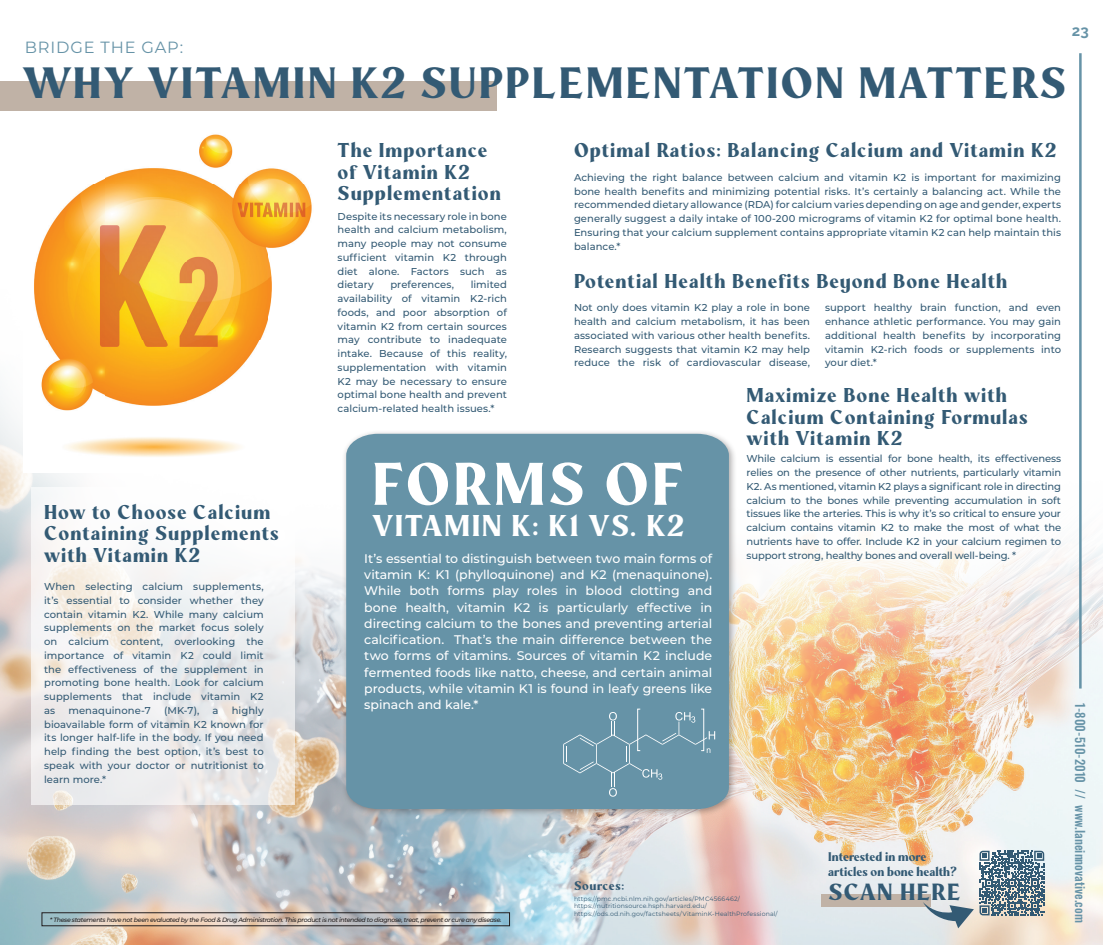
<style>
.page{position:relative;width:1103px;height:945px;background:#fff}
.page>*{position:absolute;margin:0;border:0;box-sizing:border-box;transform-origin:0 0}
.t1{font:900 60px "Mondia";letter-spacing:.05em;color:#fff}
.t2{font:900 43.75px "Mondia";letter-spacing:.05em;color:#335a74}
.t3{font:900 30px "Mondia";letter-spacing:.05em;color:#fff}
.t4{font:900 23.38px "Mondia";letter-spacing:.05em;color:#335a74}
.t5{font:900 20px/21.5px "Mondia";letter-spacing:.05em;color:#335a74}
.t6{font:16.25px "Montserrat";letter-spacing:.05em;color:#6693a7}
.t7{font:700 15px "Raleway";color:#6693a7}
.t8{font:500 12.5px/16.2px "Montserrat";letter-spacing:-.005em;color:#fff;text-align:justify}
.t9{font:500 12.5px "Oswald";color:#6693a7}
.t10{font:900 12.5px/15px "Mondia";color:#335a74}
.t11{font:900 12.5px "Mondia";letter-spacing:.045em;color:#335a74}
.t12{font:500 10px/13.8px "Montserrat";letter-spacing:.005em;color:#335a74;text-align:justify}
.t13{font:6.25px/7.5px "Montserrat";letter-spacing:.015em;color:#335a74}
.t14{font:italic 500 6.25px "Montserrat";letter-spacing:-.05em;color:#231f20}
</style>
<div class="page">
<img style="left:0;top:289px;width:1102px;height:656px">
<img style="left:24px;top:134px;width:338px;height:338px">
<svg style="left:31px;top:487px;width:263px;height:318px;fill:#f2f0f1"></svg>
<div style="left:342px;top:429px;width:395px;height:389px;background:#231f20;opacity:.38"></div>
<div style="left:346px;top:434px;width:383px;height:375px;background:#6693a7"></div>
<div style="left:700px;top:709px;width:4px;height:42px;border:1px solid #fff"></div>
<div style="left:637px;top:709px;width:3px;height:42px;border:1px solid #fff"></div>
<svg style="left:563px;top:712px;width:152px;height:85px;background:#6d98ab"></svg>
<div style="left:821px;top:894px;width:110px;height:12px;background:#c0b2a6"></div>
<svg style="left:979px;top:851px;width:65px;height:64px;background:#758c9a"></svg>
<svg style="left:923px;top:902px;width:50px;height:26px"></svg>
<div style="left:42px;top:912px;width:468px;height:14px;border:1px solid #231f20"></div>
<hr style="left:1079px;top:53px;width:2px;height:636px;background:#6693a7">
<div style="left:0;top:81px;width:497px;height:30px;background:#c0b2a6"></div>
<h3 class="t6" style="left:25px;top:36px;width:160px">BRIDGE THE GAP:</h3>
<h2 class="t2" style="left:22px;top:55px;width:1045px">WHY VITAMIN K2 SUPPLEMENTATION MATTERS</h2>
<h3 class="t7" style="left:1071px;top:22px;width:18px">23</h3>
<h3 class="t5" style="left:44px;top:501px;width:236px">How to Choose Calcium<br>Containing Supplements with Vitamin K2</h3>
<p class="t12" style="left:44px;top:579px;width:221px">When selecting calcium supplements, it’s essential to consider whether they contain vitamin K2. While many calcium supplements on the market focus solely on calcium content, overlooking the importance of vitamin K2 could limit the effectiveness of the supplement in promoting bone health. Look for calcium supplements that include vitamin K2 as</p>
<p class="t12" style="left:44px;top:703px;width:221px;text-indent:188px">highly bioavailable form of vitamin K2 known for its longer half-life in the body. If you need help finding the best option, it’s best to speak with your doctor or nutritionist to learn more.*</p>
<p class="t12" style="left:68px;top:703px;width:84px">menaquinone-7</p>
<p class="t12" style="left:164px;top:703px;width:37px">(MK-7),</p>
<p class="t12" style="left:213px;top:703px;width:7px">a</p>
<h3 class="t5" style="left:338px;top:140px;width:165px">The Importance of Vitamin K2<br>Supplementation</h3>
<h3 class="t5" style="left:574px;top:140px;width:484px">Optimal Ratios: Balancing Calcium and Vitamin K2</h3>
<p class="t12" style="left:574px;top:170px;width:488px">Achieving the right balance between calcium and vitamin K2 is important for maximizing bone health benefits and minimizing potential risks. It’s certainly a balancing act. While the recommended dietary allowance (RDA) for calcium varies depending on age and gender, experts generally suggest a daily intake of 100-200 micrograms of vitamin K2 for optimal bone health.<br>Ensuring that your calcium supplement contains appropriate vitamin K2 can help maintain this balance.*</p>
<p class="t12" style="left:338px;top:209px;width:171px">Despite its necessary role in bone health and calcium metabolism, many people may not consume sufficient vitamin K2 through diet alone. Factors such as dietary</p>
<h3 class="t5" style="left:574px;top:270px;width:435px">Potential Health Benefits Beyond Bone Health</h3>
<p class="t12" style="left:338px;top:278px;width:171px;text-indent:133px">limited availability of vitamin K2-rich foods, and poor absorption of vitamin K2 from certain sources may contribute to inadequate intake. Because of this reality, supplementation with vitamin K2 may be necessary to ensure optimal bone health and prevent calcium-related health issues.*</p>
<p class="t12" style="left:390px;top:278px;width:65px">preferences,</p>
<p class="t12" style="left:574px;top:301px;width:237px">Not only does vitamin K2 play a role in bone health and calcium metabolism, it has been associated with various other health benefits.<br>Research suggests that vitamin K2 may help reduce the risk of cardiovascular disease,</p>
<p class="t12" style="left:825px;top:301px;width:237px">support healthy brain function, and even enhance athletic performance. You may gain additional health benefits by incorporating vitamin K2-rich foods or supplements into your diet.*</p>
<h3 class="t5" style="left:746px;top:385px;width:282px">Maximize Bone Health with<br>Calcium Containing Formulas with Vitamin K2</h3>
<h1 class="t1" style="left:372px;top:447px;width:313px">FORMS OF</h1>
<h3 class="t3" style="left:372px;top:507px;width:314px">VITAMIN K: K1 VS. K2</h3>
<p class="t8" style="left:364px;top:550px;width:349px">It’s essential to distinguish between two main forms of vitamin K: K1 (phylloquinone) and K2 (menaquinone).<br>While both forms play roles in blood clotting and bone health, vitamin K2 is particularly effective in directing calcium to the bones and preventing arterial calcification. That’s the main difference between the two forms of vitamins. Sources of vitamin K2 include fermented foods like natto, cheese, and certain animal products, while vitamin K1 is found in leafy greens like spinach and kale.*</p>
<p class="t12" style="left:746px;top:452px;width:316px">While calcium is essential for bone health, its effectiveness relies on the presence of other nutrients, particularly vitamin K2. As mentioned, vitamin K2 plays a significant role in directing calcium to the bones while preventing accumulation in soft tissues like the arteries. This is why it’s so critical to ensure your calcium contains vitamin K2 to make the most of what the nutrients have to offer. Include K2 in your calcium regimen to support strong, healthy bones and overall well-being. *</p>
<p class="t14" style="left:50px;top:916px;width:453px">* These statements have not been evaluated by the Food &amp; Drug Administration. This product is not intended to diagnose, treat, prevent or cure any disease.</p>
<p class="t11" style="left:574px;top:878px;width:52px">Sources:</p>
<p class="t13" style="left:574px;top:894px;width:205px">https://pmc.ncbi.nlm.nih.gov/articles/PMC4566462/ https://nutritionsource.hsph.harvard.edu/ https://ods.od.nih.gov/factsheets/VitaminK-HealthProfessional/</p>
<p class="t10" style="left:828px;top:849px;width:130px">Interested in more articles on bone health?</p>
<h3 class="t4" style="left:828px;top:878px;width:133px">SCAN HERE</h3>
<p class="t9" style="left:1086px;top:703px;width:221px;rotate:90deg">1-800-510-2010 // www.laneinnovative.com</p>
</div>
